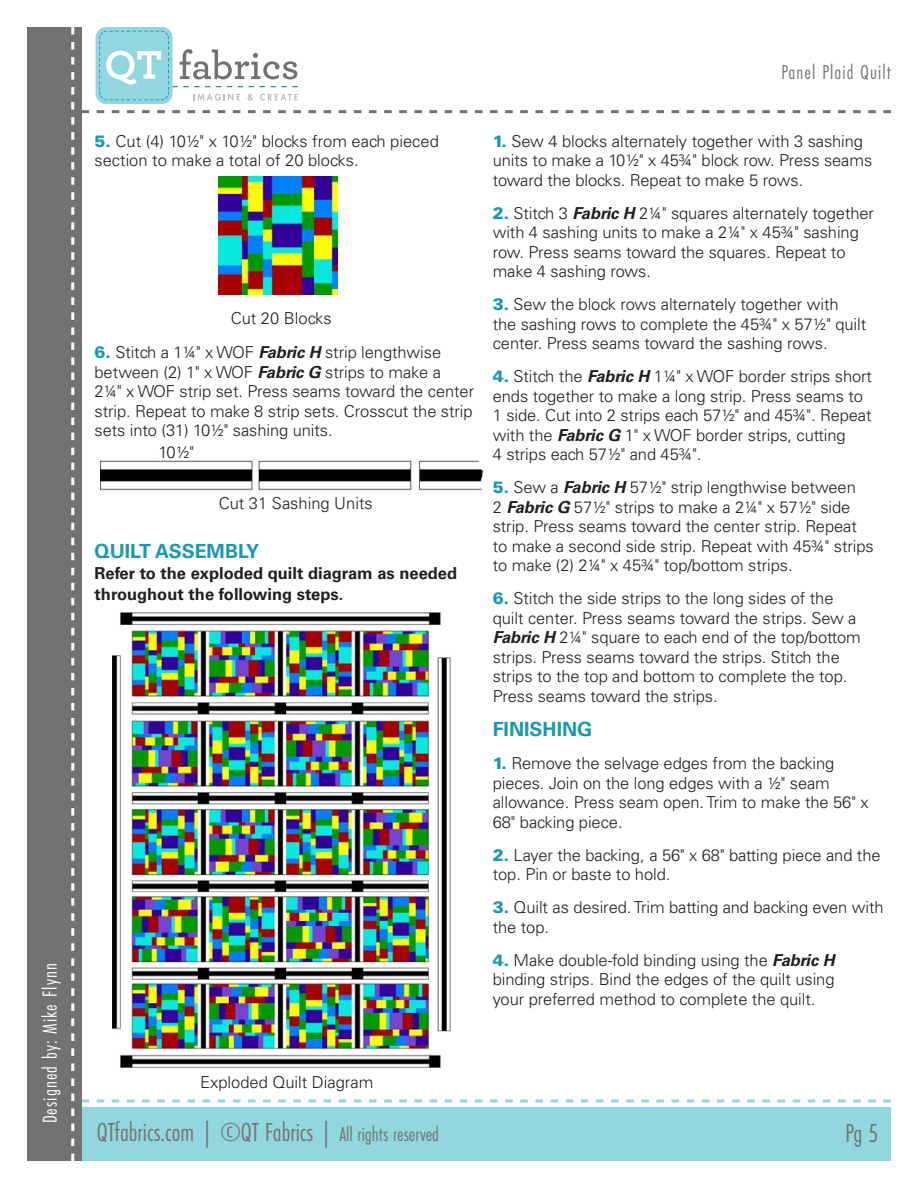
<style>
.page{position:relative;width:918px;height:1188px;background:#fff}
.page>*{position:absolute;margin:0;border:0;box-sizing:border-box;transform-origin:0 0}
.t1{font:27px "Futura PT Cond";color:#717371}
.t2{font:21px "Futura PT Cond";letter-spacing:.05em;color:#fff}
.t3{font:21px "Futura PT Cond";letter-spacing:.05em;color:#717371}
.Step_by_Step{font:700 19.5px "Univers LT Std";color:#1798b6}
.Step_by_Step-2{font:300 16.5px/19.5px "Univers LT Std";letter-spacing:-.005em;color:#231f20}
.Step_by_Step-3{font:700 16.5px/21px "Univers LT Std";color:#231f20}
.t4{font:700 12.75px "Times New Roman";color:#000}
.s1{font-weight:900;color:#1798b6}
.s2{font-weight:700;font-style:italic}
.s3{font-size:21px}
</style>
<div class="page">
<svg style="left:82px;top:110px;width:809px;height:3px"></svg>
<div style="left:71px;top:1107px;width:820px;height:54px;background:#92d6df"></div>
<svg style="left:82px;top:1099px;width:809px;height:3px"></svg>
<div style="left:27px;top:27px;width:55px;height:1134px;background:#717371"></div>
<svg style="left:71px;top:27px;width:3px;height:1134px"></svg>
<div style="left:96px;top:27px;width:77px;height:77px;background:#92d6df;border-radius:11px"></div>
<svg style="left:99px;top:31px;width:199px;height:70px"></svg>
<img style="left:100px;top:460px;width:384px;height:31px">
<img style="left:113px;top:612px;width:338px;height:456px">
<img style="left:218px;top:176px;width:119px;height:119px">
<p class="t2" style="left:38px;top:1123px;width:162px;rotate:-90deg">Designed by: Mike Flynn</p>
<p class="t3" style="left:781px;top:60px;width:111px">Panel Plaid Quilt</p>
<p class="Step_by_Step-2" style="left:94px;top:131px;width:346px"><span class="s1">5.</span> Cut (4) 10½" x 10½" blocks from each pieced section to make a total of 20 blocks.</p>
<p class="Step_by_Step-2" style="left:231px;top:308px;width:102px">Cut 20 Blocks</p>
<p class="Step_by_Step-2" style="left:94px;top:343px;width:381px"><span class="s1">6.</span> Stitch a 1¼" x WOF <span class="s2">Fabric H</span> strip lengthwise between (2) 1" x WOF <span class="s2">Fabric G</span> strips to make a<br>2¼" x WOF strip set. Press seams toward the center strip. Repeat to make 8 strip sets. Crosscut the strip sets into (31) 10½" sashing units.</p>
<p class="Step_by_Step-2" style="left:159px;top:443px;width:37px">10½"</p>
<p class="Step_by_Step-2" style="left:219px;top:493px;width:156px">Cut 31 Sashing Units</p>
<p class="Step_by_Step" style="left:94px;top:540px;width:166px">QUILT ASSEMBLY</p>
<p class="Step_by_Step-3" style="left:94px;top:563px;width:364px">Refer to the exploded quilt diagram as needed throughout the following steps.</p>
<p class="Step_by_Step-2" style="left:493px;top:131px;width:381px"><span class="s1">1.</span> Sew 4 blocks alternately together with 3 sashing units to make a 10½" x 45¾" block row. Press seams toward the blocks. Repeat to make 5 rows.</p>
<p class="Step_by_Step-2" style="left:493px;top:203px;width:383px"><span class="s1">2.</span> Stitch 3 <span class="s2">Fabric H</span> 2¼" squares alternately together with 4 sashing units to make a 2¼" x 45¾" sashing row. Press seams toward the squares. Repeat to make 4 sashing rows.</p>
<p class="Step_by_Step-2" style="left:493px;top:295px;width:375px"><span class="s1">3.</span> Sew the block rows alternately together with the sashing rows to complete the 45¾" x 57½" quilt center. Press seams toward the sashing rows.</p>
<p class="Step_by_Step-2" style="left:493px;top:367px;width:381px"><span class="s1">4.</span> Stitch the <span class="s2">Fabric H</span> 1¼" x WOF border strips short ends together to make a long strip. Press seams to 1 side. Cut into 2 strips each 57½" and 45¾". Repeat with the <span class="s2">Fabric G</span> 1" x WOF border strips, cutting<br>4 strips each 57½" and 45¾".</p>
<p class="Step_by_Step-2" style="left:493px;top:478px;width:383px"><span class="s1">5.</span> Sew a <span class="s2">Fabric H</span> 57½" strip lengthwise between<br>2 <span class="s2">Fabric G</span> 57½" strips to make a 2¼" x 57½" side strip. Press seams toward the center strip. Repeat to make a second side strip. Repeat with 45¾" strips to make (2) 2¼" x 45¾" top/bottom strips.</p>
<p class="Step_by_Step-2" style="left:493px;top:589px;width:370px"><span class="s1">6.</span> Stitch the side strips to the long sides of the quilt center. Press seams toward the strips. Sew a <span class="s2">Fabric H</span> 2¼" square to each end of the top/bottom strips. Press seams toward the strips. Stitch the strips to the top and bottom to complete the top.<br>Press seams toward the strips.</p>
<p class="Step_by_Step" style="left:493px;top:718px;width:101px">FINISHING</p>
<p class="Step_by_Step-2" style="left:493px;top:754px;width:377px"><span class="s1">1.</span> Remove the selvage edges from the backing pieces. Join on the long edges with a ½" seam allowance. Press seam open. Trim to make the 56" x 68" backing piece.</p>
<p class="Step_by_Step-2" style="left:493px;top:845px;width:389px"><span class="s1">2.</span> Layer the backing, a 56" x 68" batting piece and the top. Pin or baste to hold.</p>
<p class="Step_by_Step-2" style="left:493px;top:898px;width:392px"><span class="s1">3.</span> Quilt as desired. Trim batting and backing even with the top.</p>
<p class="Step_by_Step-2" style="left:493px;top:950px;width:343px;text-align:justify"><span class="s1">4.</span> Make double-fold binding using the <span class="s2">Fabric H </span>binding strips. Bind the edges of the quilt using your preferred method to complete the quilt.</p>
<p class="t4" style="left:215px;top:1067px;width:136px">Exploded Quilt Diagram</p>
<p class="Step_by_Step-2" style="left:200px;top:1072px;width:175px">Exploded Quilt Diagram</p>
<h1 class="t1" style="left:97px;top:1116px;width:344px">QTfabrics.com | ©QT Fabrics | <span class="s3">All rights reserved</span></h1>
<h1 class="t1" style="left:845px;top:1117px;width:35px">Pg 5</h1>
</div>
